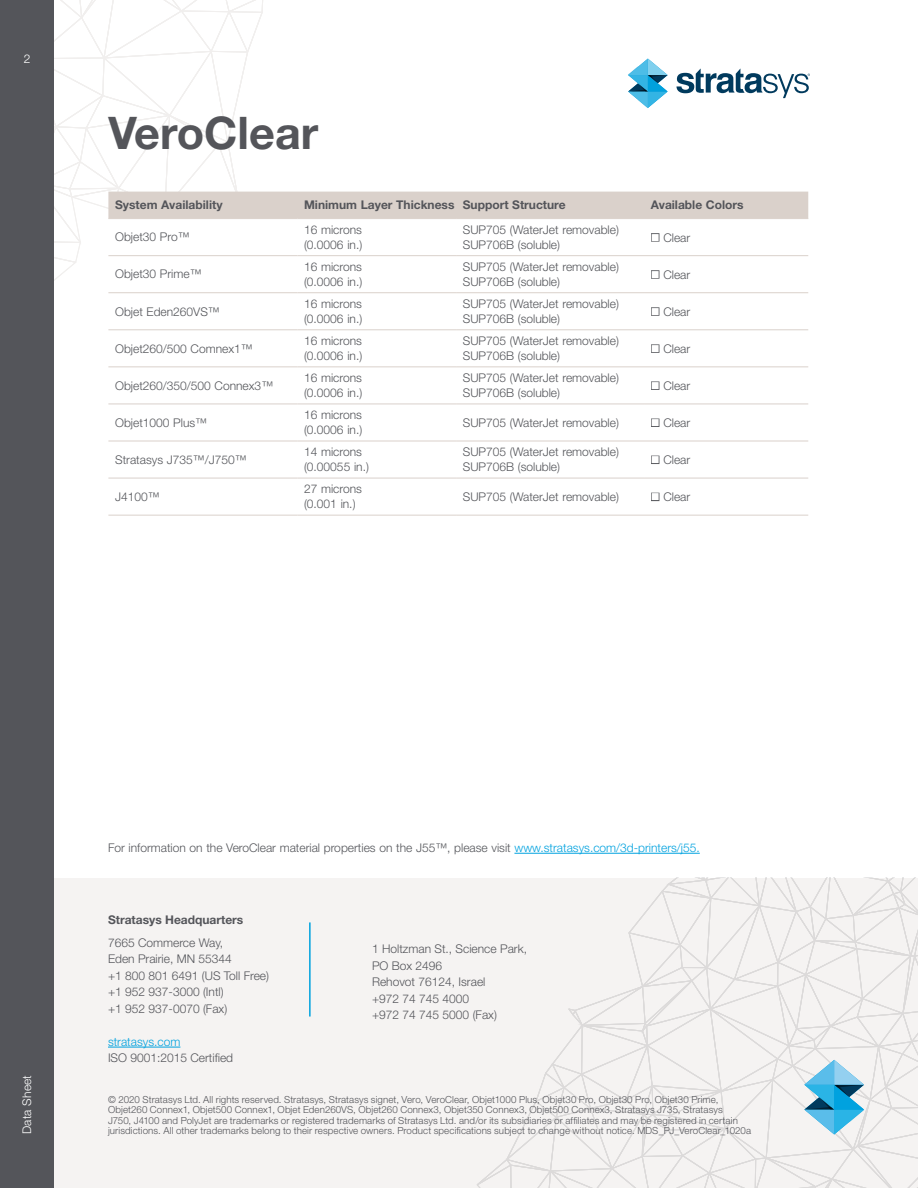
<style>
.page{position:relative;width:918px;height:1188px;background:#fff}
.page>*{position:absolute;margin:0;border:0;box-sizing:border-box;transform-origin:0 0}
.Page_Title{font:700 45px "Helvetica Neue LT Std";color:#54555a}
.TBL_-_Body{font:300 12px/15px "Helvetica Neue LT Std";color:#54555a}
.TBL_-_Header{font:700 12px "Helvetica Neue LT Std";color:#54555a}
.Para{font:300 12px "Helvetica Neue LT Std";color:#54555a}
.t1{font:300 12px "Helvetica Neue LT Std";color:#00a2df}
.t2{font:300 12px "Helvetica Neue LT Std";letter-spacing:.015em;color:#fff}
.t3{font:300 9.75px/10.5px "Helvetica Neue LT Std";letter-spacing:.01em;color:#54555a}
.s1{color:#00a2df}
</style>
<div class="page">
<div style="left:54px;top:878px;width:864px;height:310px;background:#f5f3f2"></div>
<div style="left:0;top:0;width:54px;height:1188px;background:#54555a"></div>
<hr style="left:309px;top:922px;width:2px;height:95px;background:#00a2df">
<hr style="left:108px;top:1047px;width:72px;height:1px;background:#00a2df">
<svg style="left:477px;top:878px;width:441px;height:310px"></svg>
<svg style="left:54px;top:0;width:756px;height:293px"></svg>
<svg style="left:108px;top:219px;width:700px;height:296px"></svg>
<hr style="left:108px;top:255px;width:189px;height:1px;background:#dad1cb">
<hr style="left:297px;top:255px;width:159px;height:1px;background:#dad1cb">
<hr style="left:456px;top:255px;width:188px;height:1px;background:#dad1cb">
<hr style="left:644px;top:255px;width:164px;height:1px;background:#dad1cb">
<hr style="left:108px;top:292px;width:189px;height:1px;background:#dad1cb">
<hr style="left:297px;top:292px;width:159px;height:1px;background:#dad1cb">
<hr style="left:456px;top:292px;width:188px;height:1px;background:#dad1cb">
<hr style="left:644px;top:292px;width:164px;height:1px;background:#dad1cb">
<hr style="left:108px;top:329px;width:189px;height:1px;background:#dad1cb">
<hr style="left:297px;top:329px;width:159px;height:1px;background:#dad1cb">
<hr style="left:456px;top:329px;width:188px;height:1px;background:#dad1cb">
<hr style="left:644px;top:329px;width:164px;height:1px;background:#dad1cb">
<hr style="left:108px;top:366px;width:189px;height:1px;background:#dad1cb">
<hr style="left:297px;top:366px;width:159px;height:1px;background:#dad1cb">
<hr style="left:456px;top:366px;width:188px;height:1px;background:#dad1cb">
<hr style="left:644px;top:366px;width:164px;height:1px;background:#dad1cb">
<hr style="left:108px;top:404px;width:189px;height:1px;background:#dad1cb">
<hr style="left:297px;top:404px;width:159px;height:1px;background:#dad1cb">
<hr style="left:456px;top:404px;width:188px;height:1px;background:#dad1cb">
<hr style="left:644px;top:404px;width:164px;height:1px;background:#dad1cb">
<hr style="left:108px;top:441px;width:189px;height:1px;background:#dad1cb">
<hr style="left:297px;top:441px;width:159px;height:1px;background:#dad1cb">
<hr style="left:456px;top:441px;width:188px;height:1px;background:#dad1cb">
<hr style="left:644px;top:441px;width:164px;height:1px;background:#dad1cb">
<hr style="left:108px;top:478px;width:189px;height:1px;background:#dad1cb">
<hr style="left:297px;top:478px;width:159px;height:1px;background:#dad1cb">
<hr style="left:456px;top:478px;width:188px;height:1px;background:#dad1cb">
<hr style="left:644px;top:478px;width:164px;height:1px;background:#dad1cb">
<hr style="left:108px;top:218px;width:189px;height:1px;background:#dad1cb">
<hr style="left:297px;top:218px;width:159px;height:1px;background:#dad1cb">
<hr style="left:456px;top:218px;width:188px;height:1px;background:#dad1cb">
<hr style="left:644px;top:218px;width:164px;height:1px;background:#dad1cb">
<hr style="left:108px;top:515px;width:189px;height:1px;background:#dad1cb">
<hr style="left:297px;top:515px;width:159px;height:1px;background:#dad1cb">
<hr style="left:456px;top:515px;width:188px;height:1px;background:#dad1cb">
<hr style="left:644px;top:515px;width:164px;height:1px;background:#dad1cb">
<hr style="left:514px;top:853px;width:186px;height:1px;background:#00a2df">
<p class="t2" style="left:24px;top:51px;width:8px">2</p>
<p class="Page_Title" style="left:108px;top:105px;width:212px">VeroClear</p>
<p class="TBL_-_Header" style="left:115px;top:198px;width:109px">System Availability</p>
<p class="TBL_-_Header" style="left:304px;top:198px;width:152px">Minimum Layer Thickness</p>
<p class="TBL_-_Header" style="left:463px;top:198px;width:104px">Support Structure</p>
<p class="TBL_-_Header" style="left:651px;top:198px;width:94px">Available Colors</p>
<p class="TBL_-_Body" style="left:115px;top:229px;width:76px">Objet30 Pro™</p>
<p class="TBL_-_Body" style="left:304px;top:222px;width:60px">16 microns (0.0006 in.)</p>
<p class="TBL_-_Body" style="left:463px;top:222px;width:158px">SUP705 (WaterJet removable)<br>SUP706B (soluble)</p>
<p class="Para" style="left:651px;top:230px;width:41px">■ Clear</p>
<p class="TBL_-_Body" style="left:115px;top:266px;width:88px">Objet30 Prime™</p>
<p class="TBL_-_Body" style="left:304px;top:259px;width:60px">16 microns (0.0006 in.)</p>
<p class="TBL_-_Body" style="left:463px;top:259px;width:158px">SUP705 (WaterJet removable)<br>SUP706B (soluble)</p>
<p class="Para" style="left:651px;top:267px;width:41px">■ Clear</p>
<p class="TBL_-_Body" style="left:115px;top:304px;width:106px">Objet Eden260VS™</p>
<p class="TBL_-_Body" style="left:304px;top:296px;width:60px">16 microns (0.0006 in.)</p>
<p class="TBL_-_Body" style="left:463px;top:296px;width:158px">SUP705 (WaterJet removable)<br>SUP706B (soluble)</p>
<p class="Para" style="left:651px;top:304px;width:41px">■ Clear</p>
<p class="TBL_-_Body" style="left:115px;top:341px;width:139px">Objet260/500 Comnex1™</p>
<p class="TBL_-_Body" style="left:304px;top:333px;width:60px">16 microns (0.0006 in.)</p>
<p class="TBL_-_Body" style="left:463px;top:333px;width:158px">SUP705 (WaterJet removable)<br>SUP706B (soluble)</p>
<p class="Para" style="left:651px;top:341px;width:41px">■ Clear</p>
<p class="TBL_-_Body" style="left:115px;top:378px;width:160px">Objet260/350/500 Connex3™</p>
<p class="TBL_-_Body" style="left:304px;top:370px;width:60px">16 microns (0.0006 in.)</p>
<p class="TBL_-_Body" style="left:463px;top:370px;width:158px">SUP705 (WaterJet removable)<br>SUP706B (soluble)</p>
<p class="Para" style="left:651px;top:378px;width:41px">■ Clear</p>
<p class="TBL_-_Body" style="left:115px;top:415px;width:94px">Objet1000 Plus™</p>
<p class="TBL_-_Body" style="left:304px;top:407px;width:60px">16 microns (0.0006 in.)</p>
<p class="TBL_-_Body" style="left:463px;top:415px;width:158px">SUP705 (WaterJet removable)</p>
<p class="Para" style="left:651px;top:415px;width:41px">■ Clear</p>
<p class="TBL_-_Body" style="left:115px;top:452px;width:133px">Stratasys J735™/J750™</p>
<p class="TBL_-_Body" style="left:304px;top:444px;width:66px">14 microns (0.00055 in.)</p>
<p class="TBL_-_Body" style="left:463px;top:444px;width:158px">SUP705 (WaterJet removable)<br>SUP706B (soluble)</p>
<p class="Para" style="left:651px;top:453px;width:41px">■ Clear</p>
<p class="TBL_-_Body" style="left:115px;top:489px;width:46px">J4100™</p>
<p class="TBL_-_Body" style="left:304px;top:481px;width:59px">27 microns (0.001 in.)</p>
<p class="TBL_-_Body" style="left:463px;top:489px;width:158px">SUP705 (WaterJet removable)</p>
<p class="Para" style="left:651px;top:490px;width:41px">■ Clear</p>
<p class="t2" style="left:20px;top:1134px;width:61px;rotate:-90deg">Data Sheet</p>
<p class="TBL_-_Body" style="left:108px;top:840px;width:593px">For information on the VeroClear material properties on the J55™, please visit <span class="s1">www.stratasys.com/3d-printers/j55.</span></p>
<p class="TBL_-_Header" style="left:108px;top:913px;width:137px">Stratasys Headquarters</p>
<p class="TBL_-_Body" style="left:108px;top:934px;width:163px;line-height:16.5px">7665 Commerce Way,<br>Eden Prairie, MN 55344<br>+1 800 801 6491 (US Toll Free) +1 952 937-3000 (Intl)<br>+1 952 937-0070 (Fax)</p>
<p class="t1" style="left:108px;top:1034px;width:74px">stratasys.com</p>
<p class="TBL_-_Body" style="left:108px;top:1050px;width:127px">ISO 9001:2015 Certified</p>
<p class="TBL_-_Body" style="left:372px;top:941px;width:156px;line-height:16.5px">1 Holtzman St., Science Park,<br>PO Box 2496<br>Rehovot 76124, Israel<br>+972 74 745 4000<br>+972 74 745 5000 (Fax)</p>
<p class="t3" style="left:108px;top:1094px;width:645px">© 2020 Stratasys Ltd. All rights reserved. Stratasys, Stratasys signet, Vero, VeroClear, Objet1000 Plus, Objet30 Pro, Objet30 Pro, Objet30 Prime, Objet260 Connex1, Objet500 Connex1, Objet Eden260VS, Objet260 Connex3, Objet350 Connex3, Objet500 Connex3, Stratasys J735, Stratasys<br>J750, J4100 and PolyJet are trademarks or registered trademarks of Stratasys Ltd. and/or its subsidiaries or affiliates and may be registered in certain jurisdictions. All other trademarks belong to their respective owners. Product specifications subject to change without notice. MDS_PJ_VeroClear_1020a</p>
</div>
